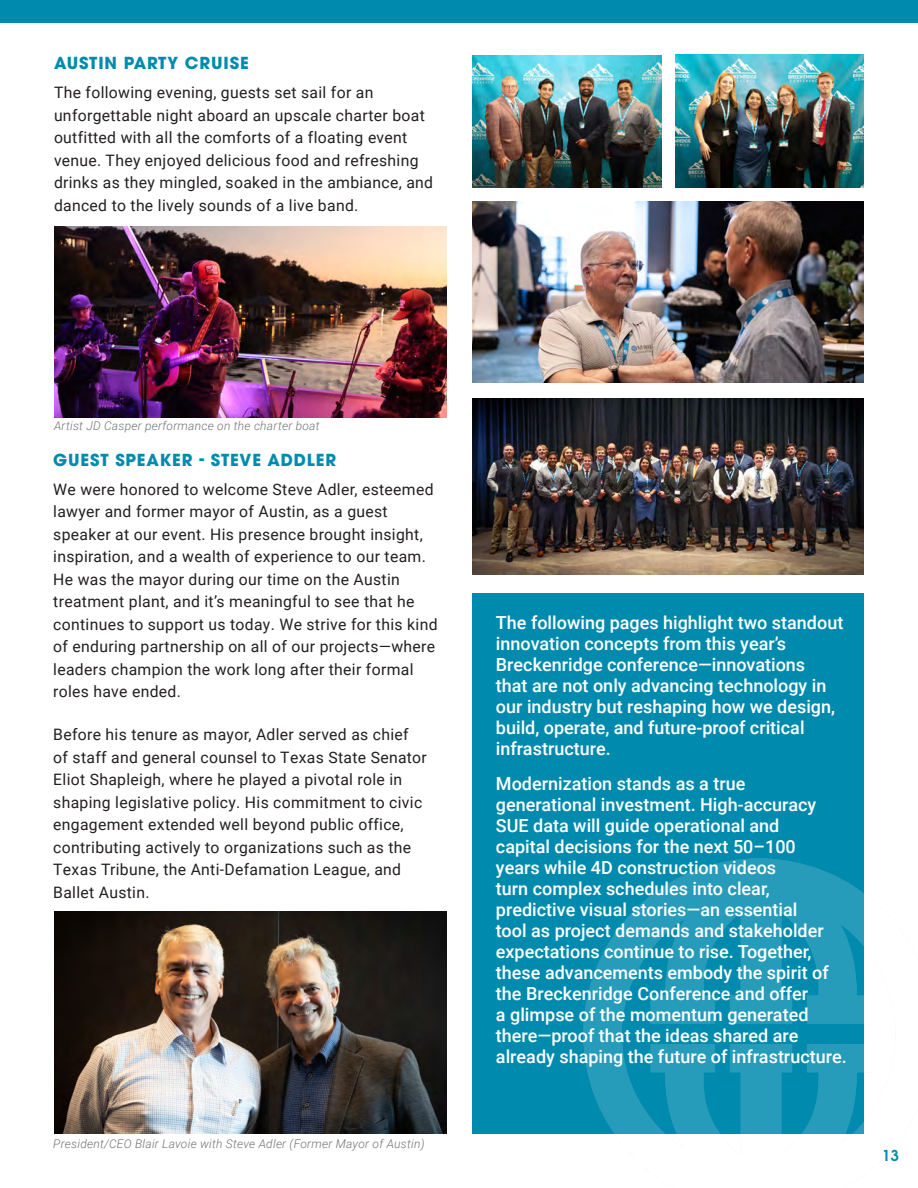
<style>
.page{position:relative;width:918px;height:1188px;background:#fff}
.page>*{position:absolute;margin:0;border:0;box-sizing:border-box;transform-origin:0 0}
.t1{font:500 18px/21px "Roboto";color:#fff}
.t2{font:700 16.5px "ITC Avant Garde Pro";letter-spacing:.05em;color:#008bae}
.t3{font:15.75px/22.5px "Roboto";letter-spacing:.02em;color:#231f20}
.t4{font:600 15px "ITC Avant Garde Pro";color:#008bae}
.t5{font:italic 300 12px "Roboto";letter-spacing:.02em;color:#6f7372}
</style>
<div class="page">
<img style="left:55px;top:227px;width:391px;height:190px">
<img style="left:55px;top:912px;width:391px;height:222px">
<img style="left:675px;top:54px;width:189px;height:133px">
<img style="left:472px;top:55px;width:190px;height:132px">
<img style="left:472px;top:398px;width:392px;height:176px">
<div style="left:472px;top:593px;width:392px;height:540px;background:#008bae"></div>
<div style="left:0;top:0;width:918px;height:22px;background:#008bae"></div>
<img style="left:472px;top:201px;width:392px;height:181px">
<img style="left:583px;top:858px;width:281px;height:276px">
<p class="t2" style="left:54px;top:52px;width:196px">AUSTIN PARTY CRUISE</p>
<p class="t3" style="left:54px;top:81px;width:381px">The following evening, guests set sail for an unforgettable night aboard an upscale charter boat outfitted with all the comforts of a floating event venue. They enjoyed delicious food and refreshing drinks as they mingled, soaked in the ambiance, and danced to the lively sounds of a live band.</p>
<p class="t5" style="left:54px;top:417px;width:267px">Artist JD Casper performance on the charter boat</p>
<p class="t2" style="left:53px;top:448px;width:284px">GUEST SPEAKER - STEVE ADDLER</p>
<p class="t3" style="left:53px;top:477px;width:386px">We were honored to welcome Steve Adler, esteemed lawyer and former mayor of Austin, as a guest speaker at our event. His presence brought insight, inspiration, and a wealth of experience to our team.<br>He was the mayor during our time on the Austin treatment plant, and it’s meaningful to see that he continues to support us today. We strive for this kind of enduring partnership on all of our projects—where leaders champion the work long after their formal roles have ended.</p>
<p class="t3" style="left:53px;top:723px;width:375px">Before his tenure as mayor, Adler served as chief of staff and general counsel to Texas State Senator Eliot Shapleigh, where he played a pivotal role in shaping legislative policy. His commitment to civic engagement extended well beyond public office, contributing actively to organizations such as the Texas Tribune, the Anti-Defamation League, and Ballet Austin.</p>
<p class="t5" style="left:53px;top:1135px;width:373px">President/CEO Blair Lavoie with Steve Adler (Former Mayor of Austin)</p>
<p class="t1" style="left:496px;top:612px;width:349px">The following pages highlight two standout innovation concepts from this year’s Breckenridge conference—innovations<br>that are not only advancing technology in our industry but reshaping how we design, build, operate, and future‑proof critical infrastructure.</p>
<p class="t1" style="left:496px;top:772px;width:352px">Modernization stands as a true generational investment. High‑accuracy SUE data will guide operational and<br>capital decisions for the next 50–100<br>years while 4D construction videos<br>turn complex schedules into clear, predictive visual stories—an essential<br>tool as project demands and stakeholder expectations continue to rise. Together, these advancements embody the spirit of the Breckenridge Conference and offer<br>a glimpse of the momentum generated there—proof that the ideas shared are already shaping the future of infrastructure.</p>
<p class="t4" style="left:882px;top:1146px;width:18px">13</p>
</div>
